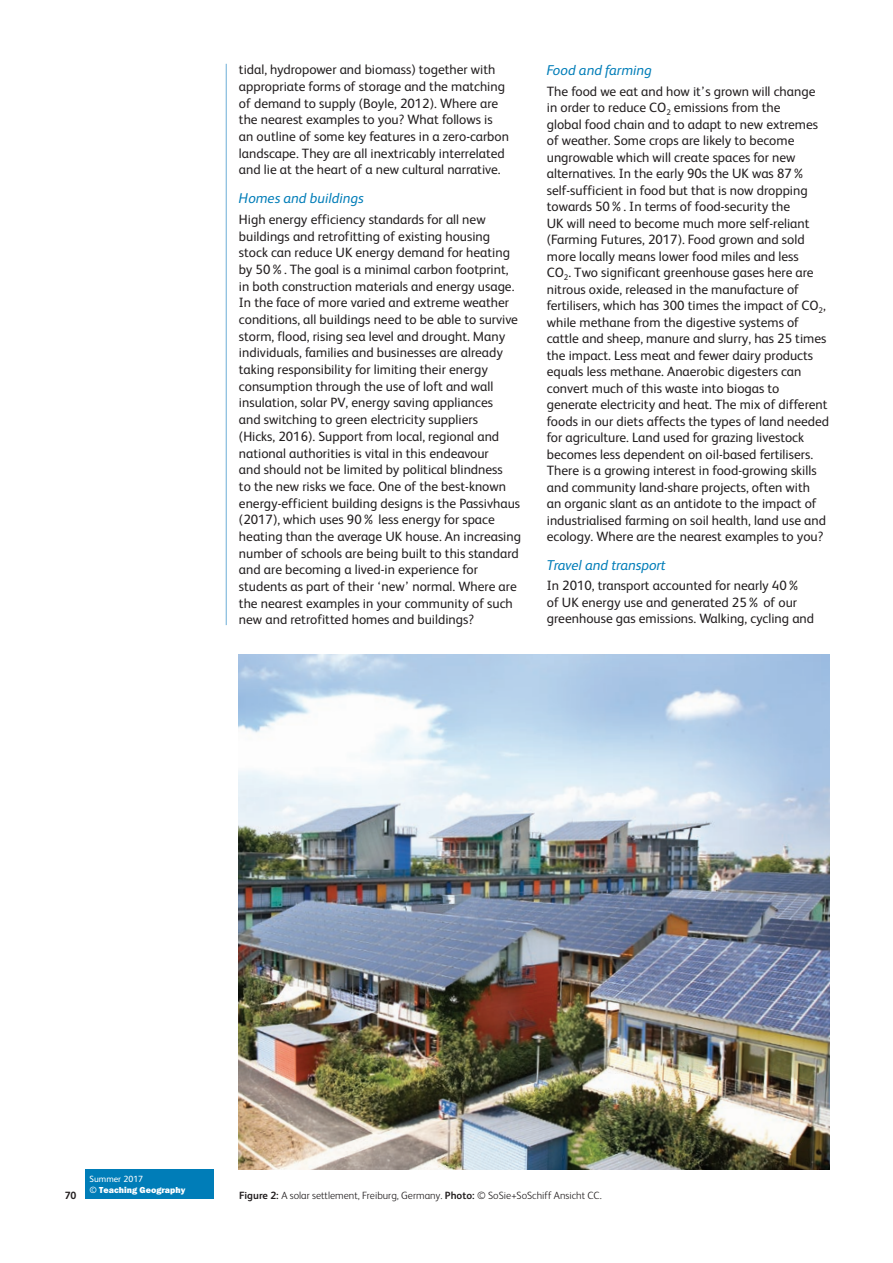
<style>
.page{position:relative;width:893px;height:1263px;background:#fff}
.page>*{position:absolute;margin:0;border:0;box-sizing:border-box;transform-origin:0 0}
.B_Head{font:italic 14.25px "FS Albert";color:#007db8}
.Main_Text{font:13.5px/16.6px "FS Albert";color:#231f20}
.t1{font:300 10.5px "FS Albert";color:#231f20}
.t2{font:700 10.5px "FS Albert";color:#231f20}
.t3{font:800 9px "Franklin Gothic Itc T";color:#fff}
.t4{font:9px "FS Albert";color:#fff}
.s1{font-family:"FS Albert";font-weight:400}
.s2{font-weight:700}
</style>
<div class="page">
<div style="left:85px;top:1169px;width:128px;height:30px;background:#007db8"></div>
<hr style="left:226px;top:64px;width:1px;height:561px;background:#6caed6">
<img style="left:239px;top:655px;width:590px;height:514px">
<p class="Main_Text" style="left:239px;top:61px;width:272px">tidal, hydropower and biomass) together with appropriate forms of storage and the matching of demand to supply (Boyle, 2012). Where are the nearest examples to you? What follows is an outline of some key features in a zero-carbon landscape. They are all inextricably interrelated and lie at the heart of a new cultural narrative.</p>
<p class="B_Head" style="left:239px;top:190px;width:126px">Homes and buildings</p>
<p class="Main_Text" style="left:239px;top:211px;width:284px">High energy efficiency standards for all new buildings and retrofitting of existing housing stock can reduce UK energy demand for heating by 50%. The goal is a minimal carbon footprint, in both construction materials and energy usage.<br>In the face of more varied and extreme weather conditions, all buildings need to be able to survive storm, flood, rising sea level and drought. Many individuals, families and businesses are already taking responsibility for limiting their energy consumption through the use of loft and wall insulation, solar PV, energy saving appliances<br>and switching to green electricity suppliers<br>(Hicks, 2016). Support from local, regional and national authorities is vital in this endeavour<br>and should not be limited by political blindness<br>to the new risks we face. One of the best-known energy-efficient building designs is the Passivhaus (2017), which uses 90% less energy for space heating than the average UK house. An increasing number of schools are being built to this standard and are becoming a lived-in experience for students as part of their ‘new’ normal. Where are the nearest examples in your community of such new and retrofitted homes and buildings?</p>
<p class="B_Head" style="left:547px;top:62px;width:106px">Food and farming</p>
<p class="Main_Text" style="left:547px;top:83px;width:284px">The food we eat and how it’s grown will change in order to reduce CO<sub>2</sub> emissions from the<br>global food chain and to adapt to new extremes of weather. Some crops are likely to become ungrowable which will create spaces for new alternatives. In the early 90s the UK was 87% self-sufficient in food but that is now dropping towards 50%. In terms of food-security the<br>UK will need to become much more self-reliant (Farming Futures, 2017). Food grown and sold more locally means lower food miles and less<br>CO<sub>2</sub>. Two significant greenhouse gases here are nitrous oxide, released in the manufacture of fertilisers, which has 300 times the impact of CO<sub>2</sub>, while methane from the digestive systems of cattle and sheep, manure and slurry, has 25 times the impact. Less meat and fewer dairy products equals less methane. Anaerobic digesters can convert much of this waste into biogas to generate electricity and heat. The mix of different foods in our diets affects the types of land needed for agriculture. Land used for grazing livestock becomes less dependent on oil-based fertilisers.<br>There is a growing interest in food-growing skills and community land-share projects, often with<br>an organic slant as an antidote to the impact of industrialised farming on soil health, land use and ecology. Where are the nearest examples to you?</p>
<p class="B_Head" style="left:547px;top:557px;width:121px">Travel and transport</p>
<p class="Main_Text" style="left:547px;top:577px;width:269px">In 2010, transport accounted for nearly 40% of UK energy use and generated 25% of our greenhouse gas emissions. Walking, cycling and</p>
<p class="t2" style="left:65px;top:1189px;width:13px">70</p>
<p class="t4" style="left:90px;top:1174px;width:55px">Summer 2017</p>
<p class="t3" style="left:90px;top:1185px;width:97px"><span class="s1">©</span> Teaching Geography</p>
<p class="t1" style="left:239px;top:1189px;width:364px"><span class="s2">Figure 2:</span> A solar settlement, Freiburg, Germany. <span class="s2">Photo:</span> © SoSie+SoSchiff Ansicht CC.</p>
</div>
